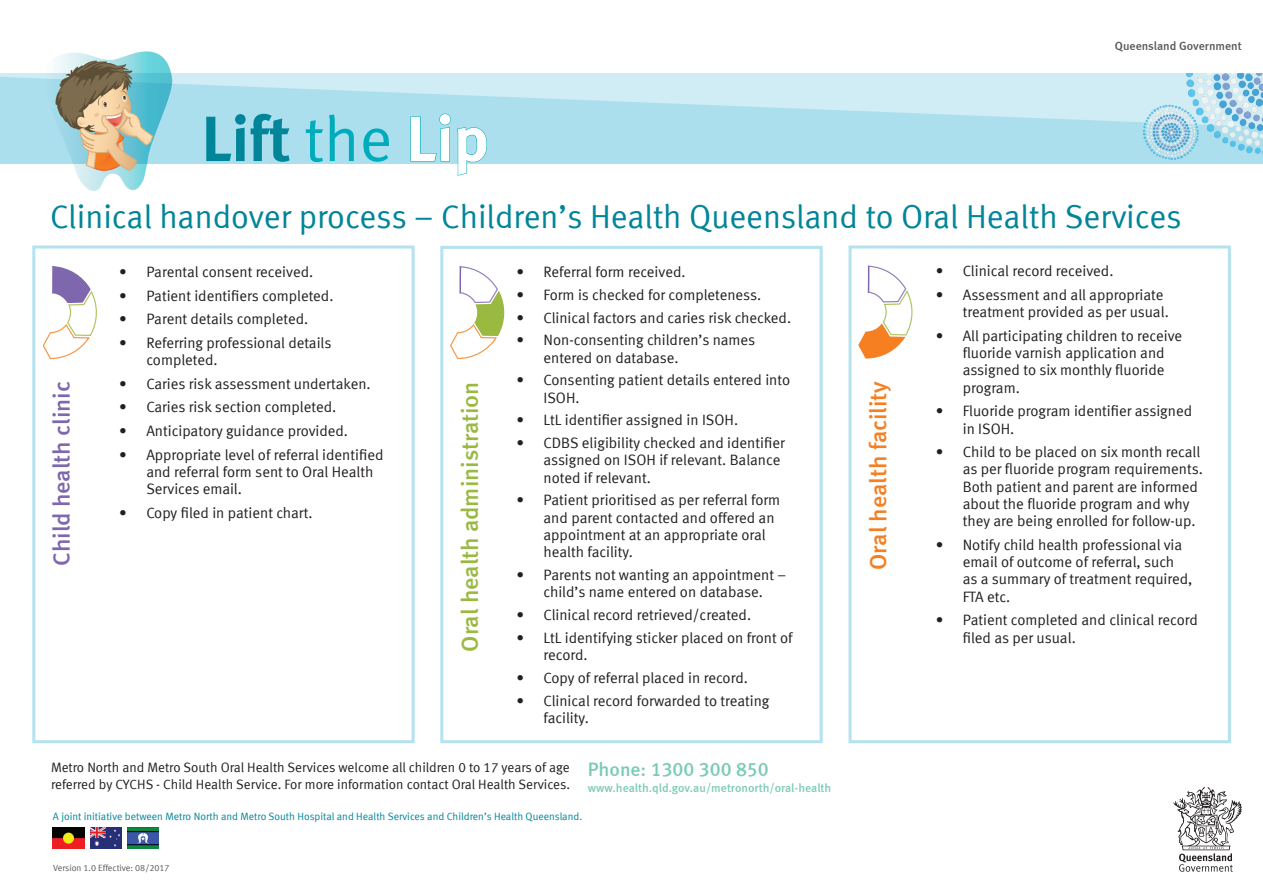
<style>
.page{position:relative;width:1263px;height:893px;background:#fff}
.page>*{position:absolute;margin:0;border:0;box-sizing:border-box;transform-origin:0 0}
.t1{font:63.75px "Meta Bold LF";color:#008599}
.t2{font:33px "Meta Normal LF";color:#008599}
.t3{font:24px "Meta Medium LF";color:#9ab941}
.t4{font:24px "Meta Medium LF";color:#f57f21}
.t5{font:24px "Meta Medium LF";color:#7f67ae}
.t6{font:19.5px "Meta Medium LF";color:#7ccbb7}
.t7{font:15px/17.2px "Meta Normal LF";color:#231f20}
.t8{font:13.5px/16.5px "Meta Normal LF";color:#231f20}
.t9{font:12px "Meta Medium LF";color:#7ccbb7}
.t10{font:12px "Meta Medium LF";color:#57585a}
.t11{font:10.5px "Meta Normal LF";color:#008599}
.t12{font:9px "Meta Normal LF";color:#57585a}
.s1{font-family:"Meta Normal LF";color:#00acbc}
.s2{color:#fff}
</style>
<div class="page">
<div style="left:440px;top:246px;width:383px;height:497px;border:3px solid #b4e2f0"></div>
<div style="left:32px;top:245px;width:383px;height:498px;border:3px solid #b4e2f0"></div>
<div style="left:848px;top:245px;width:383px;height:498px;border:3px solid #b4e2f0"></div>
<div style="left:0;top:73px;width:1263px;height:91px;background:#d0ecf4"></div>
<svg style="left:0;top:77px;width:1263px;height:87px;fill:#abdfee"></svg>
<svg style="left:42px;top:51px;width:131px;height:140px"></svg>
<svg style="left:410px;top:113px;width:41px;height:49px;background:#95d8e7"></svg>
<svg style="left:457px;top:127px;width:30px;height:49px"></svg>
<svg style="left:1173px;top:787px;width:69px;height:85px"></svg>
<svg style="left:450px;top:266px;width:55px;height:94px"></svg>
<svg style="left:42px;top:266px;width:55px;height:94px"></svg>
<svg style="left:858px;top:265px;width:55px;height:94px"></svg>
<img style="left:1184px;top:73px;width:78px;height:90px">
<img style="left:1143px;top:95px;width:57px;height:68px">
<img style="left:53px;top:828px;width:31px;height:21px">
<img style="left:128px;top:828px;width:30px;height:21px">
<img style="left:90px;top:828px;width:31px;height:21px">
<p class="t10" style="left:1115px;top:39px;width:128px">Queensland Government</p>
<h1 class="t1" style="left:202px;top:101px;width:289px">Lift <span class="s1">the</span> <span class="s2">Lip</span></h1>
<h2 class="t2" style="left:50px;top:198px;width:1133px">Clinical handover process – Children’s Health Queensland to Oral Health Services</h2>
<p class="t7" style="left:119px;top:263px;width:195px">• Parental consent received.</p>
<p class="t7" style="left:119px;top:287px;width:216px">• Patient identifiers completed.</p>
<p class="t7" style="left:119px;top:310px;width:190px">• Parent details completed.</p>
<p class="t7" style="left:146px;top:334px;width:187px;text-indent:-27px">• Referring professional details completed.</p>
<p class="t7" style="left:119px;top:375px;width:253px">• Caries risk assessment undertaken.</p>
<p class="t7" style="left:119px;top:398px;width:218px">• Caries risk section completed.</p>
<p class="t7" style="left:119px;top:422px;width:230px">• Anticipatory guidance provided.</p>
<p class="t7" style="left:146px;top:446px;width:239px;text-indent:-27px">• Appropriate level of referral identified and referral form sent to Oral Health<br>Services email.</p>
<p class="t7" style="left:119px;top:504px;width:195px">• Copy filed in patient chart.</p>
<p class="t7" style="left:936px;top:262px;width:179px">• Clinical record received.</p>
<p class="t7" style="left:963px;top:286px;width:208px;text-indent:-27px">• Assessment and all appropriate treatment provided as per usual.</p>
<p class="t7" style="left:963px;top:327px;width:221px;text-indent:-27px">• All participating children to receive fluoride varnish application and assigned to six monthly fluoride program.</p>
<p class="t7" style="left:963px;top:402px;width:231px;text-indent:-27px">• Fluoride program identifier assigned in ISOH.</p>
<p class="t7" style="left:963px;top:443px;width:242px;text-indent:-27px">• Child to be placed on six month recall as per fluoride program requirements.<br>Both patient and parent are informed about the fluoride program and why they are being enrolled for follow-up.</p>
<p class="t7" style="left:963px;top:536px;width:231px;text-indent:-27px">• Notify child health professional via email of outcome of referral, such as a summary of treatment required,<br>FTA etc.</p>
<p class="t7" style="left:963px;top:611px;width:237px;text-indent:-27px">• Patient completed and clinical record filed as per usual.</p>
<p class="t7" style="left:516px;top:263px;width:171px">• Referral form received.</p>
<p class="t7" style="left:516px;top:286px;width:246px">• Form is checked for completeness.</p>
<p class="t7" style="left:516px;top:309px;width:276px">• Clinical factors and caries risk checked.</p>
<p class="t7" style="left:543px;top:331px;width:213px;text-indent:-27px">• Non-consenting children’s names entered on database.</p>
<p class="t7" style="left:543px;top:371px;width:248px;text-indent:-27px">• Consenting patient details entered into<br>ISOH.</p>
<p class="t7" style="left:516px;top:411px;width:223px">• LtL identifier assigned in ISOH.</p>
<p class="t7" style="left:543px;top:434px;width:243px;text-indent:-27px">• CDBS eligibility checked and identifier assigned on ISOH if relevant. Balance noted if relevant.</p>
<p class="t7" style="left:543px;top:491px;width:238px;text-indent:-27px">• Patient prioritised as per referral form and parent contacted and offered an appointment at an appropriate oral health facility.</p>
<p class="t7" style="left:516px;top:566px;width:271px;text-align:center">• Parents not wanting an appointment – child’s name entered on database.</p>
<p class="t7" style="left:516px;top:606px;width:236px">• Clinical record retrieved/created.</p>
<p class="t7" style="left:543px;top:629px;width:251px;text-indent:-27px">• LtL identifying sticker placed on front of record.</p>
<p class="t7" style="left:516px;top:669px;width:233px">• Copy of referral placed in record.</p>
<p class="t7" style="left:543px;top:692px;width:227px;text-indent:-27px">• Clinical record forwarded to treating facility.</p>
<h3 class="t5" style="left:48px;top:566px;width:186px;rotate:-90deg">Child health clinic</h3>
<h3 class="t3" style="left:456px;top:652px;width:271px;rotate:-90deg">Oral health administration</h3>
<h3 class="t4" style="left:864px;top:570px;width:190px;rotate:-90deg">Oral health facility</h3>
<p class="t8" style="left:51px;top:759px;width:521px">Metro North and Metro South Oral Health Services welcome all children 0 to 17 years of age referred by CYCHS - Child Health Service. For more information contact Oral Health Services.</p>
<h3 class="t6" style="left:588px;top:757px;width:183px">Phone: 1300 300 850</h3>
<p class="t9" style="left:588px;top:781px;width:245px">www.health.qld.gov.au/metronorth/oral-health</p>
<p class="t11" style="left:53px;top:810px;width:531px">A joint initiative between Metro North and Metro South Hospital and Health Services and Children’s Health Queensland.</p>
<p class="t12" style="left:53px;top:863px;width:118px">Version 1.0 Effective: 08/2017</p>
</div>
